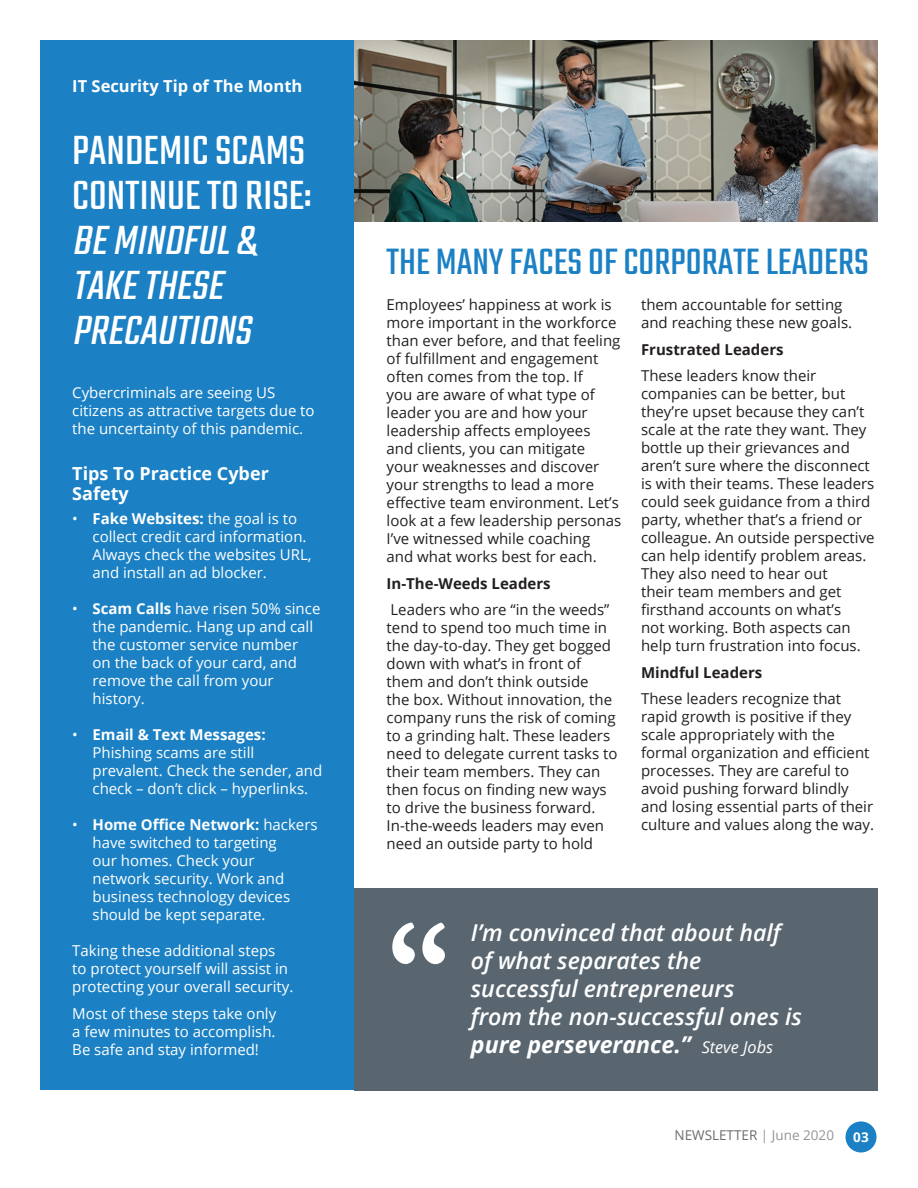
<style>
.page{position:relative;width:918px;height:1188px;background:#fff}
.page>*{position:absolute;margin:0;border:0;box-sizing:border-box;transform-origin:0 0}
.t1{font:italic 45px/45px "Teko";color:#fff}
.t2{font:45px/45px "Teko";color:#fff}
.t3{font:40.5px "Teko";color:#1b81c4}
.t4{font:italic 600 23.25px/27.9px "Open Sans";color:#fff}
.t5{font:700 18px/19.5px "Open Sans";color:#fff}
.t6{font:700 16.5px "Open Sans";color:#fff}
.t7{font:15px/18px "Open Sans";color:#231f20}
.t8{font:15px/18px "Open Sans";color:#fff}
.t9{font:700 15px "Open Sans";color:#231f20}
.t10{font:13.5px "Open Sans";color:#6c6d70}
.t11{font:700 13.5px "Open Sans";color:#fff}
.s1{font-weight:700}
.s2{font-weight:400;font-size:16.35px}
.s3{color:#939598}
</style>
<div class="page">
<div style="left:40px;top:40px;width:314px;height:1050px;background:#1b81c4"></div>
<div style="left:846px;top:1121px;width:31px;height:31px;background:#1b81c4;border-radius:50%"></div>
<div style="left:354px;top:888px;width:524px;height:202px;background:#596670"></div>
<svg style="left:392px;top:923px;width:53px;height:41px"></svg>
<img style="left:354px;top:40px;width:524px;height:182px">
<p class="t6" style="left:72px;top:75px;width:232px">IT Security Tip of The Month</p>
<h1 class="t2" style="left:72px;top:131px;width:241px">PANDEMIC SCAMS<br>CONTINUE TO RISE:</h1>
<h1 class="t1" style="left:72px;top:221px;width:190px">BEMINDFUL&amp;<br>TAKETHESE<br>PRECAUTIONS</h1>
<p class="t8" style="left:72px;top:383px;width:244px">Cybercriminals are seeing US citizens as attractive targets due to the uncertainty of this pandemic.</p>
<p class="t5" style="left:72px;top:463px;width:198px">Tips To Practice Cyber<br>Safety</p>
<p class="t8" style="left:93px;top:510px;width:221px;text-indent:-20px">• <span class="s1">Fake Websites:</span> the goal is to collect credit card information.<br>Always check the websites URL, and install an ad blocker.</p>
<p class="t8" style="left:93px;top:600px;width:229px;text-indent:-20px">• <span class="s1">Scam Calls</span> have risen 50% since the pandemic. Hang up and call the customer service number<br>on the back of your card, and remove the call from your history.</p>
<p class="t8" style="left:93px;top:726px;width:231px;text-indent:-20px">• <span class="s1">Email &amp; Text Messages:<br></span>Phishing scams are still prevalent. Check the sender, and check – don’t click – hyperlinks.</p>
<p class="t8" style="left:93px;top:816px;width:227px;text-indent:-20px">• <span class="s1">Home Office Network:</span> hackers have switched to targeting<br>our homes. Check your<br>network security. Work and business technology devices should be kept separate.</p>
<p class="t8" style="left:72px;top:942px;width:223px">Taking these additional steps to protect yourself will assist in protecting your overall security.</p>
<p class="t8" style="left:72px;top:1004px;width:205px;text-align:justify">Most of these steps take only a few minutes to accomplish.<br>Be safe and stay informed!</p>
<h2 class="t3" style="left:387px;top:238px;width:484px">THE MANY FACES OF CORPORATE LEADERS</h2>
<p class="t7" style="left:387px;top:296px;width:236px">Employees’ happiness at work is more important in the workforce than ever before, and that feeling of fulfillment and engagement often comes from the top. If<br>you are aware of what type of leader you are and how your leadership affects employees<br>and clients, you can mitigate<br>your weaknesses and discover your strengths to lead a more effective team environment. Let’s look at a few leadership personas<br>I’ve witnessed while coaching<br>and what works best for each.</p>
<p class="t9" style="left:387px;top:573px;width:165px">In-The-Weeds Leaders</p>
<p class="t7" style="left:387px;top:601px;width:232px">Leaders who are “in the weeds” tend to spend too much time in the day-to-day. They get bogged down with what’s in front of them and don’t think outside<br>the box. Without innovation, the company runs the risk of coming to a grinding halt. These leaders need to delegate current tasks to their team members. They can then focus on finding new ways to drive the business forward.<br>In-the-weeds leaders may even need an outside party to hold</p>
<p class="t7" style="left:641px;top:296px;width:213px">them accountable for setting and reaching these new goals.</p>
<p class="t9" style="left:641px;top:339px;width:144px">Frustrated Leaders</p>
<p class="t7" style="left:641px;top:367px;width:235px">These leaders know their companies can be better, but they’re upset because they can’t scale at the rate they want. They bottle up their grievances and aren’t sure where the disconnect is with their teams. These leaders could seek guidance from a third party, whether that’s a friend or colleague. An outside perspective can help identify problem areas.<br>They also need to hear out<br>their team members and get firsthand accounts on what’s<br>not working. Both aspects can help turn frustration into focus.</p>
<p class="t9" style="left:641px;top:662px;width:123px">Mindful Leaders</p>
<p class="t7" style="left:641px;top:690px;width:234px">These leaders recognize that rapid growth is positive if they scale appropriately with the formal organization and efficient processes. They are careful to avoid pushing forward blindly and losing essential parts of their culture and values along the way.</p>
<h3 class="t4" style="left:471px;top:918px;width:333px">I’m convinced that about half of what separates the successful entrepreneurs<br>from the non-successful ones is <span class="s1">pure perseverance.”</span> <span class="s2">Steve Jobs</span></h3>
<p class="t10" style="left:675px;top:1125px;width:161px">NEWSLETTER <span class="s3">| June 2020</span></p>
<p class="t11" style="left:853px;top:1127px;width:17px">03</p>
</div>
